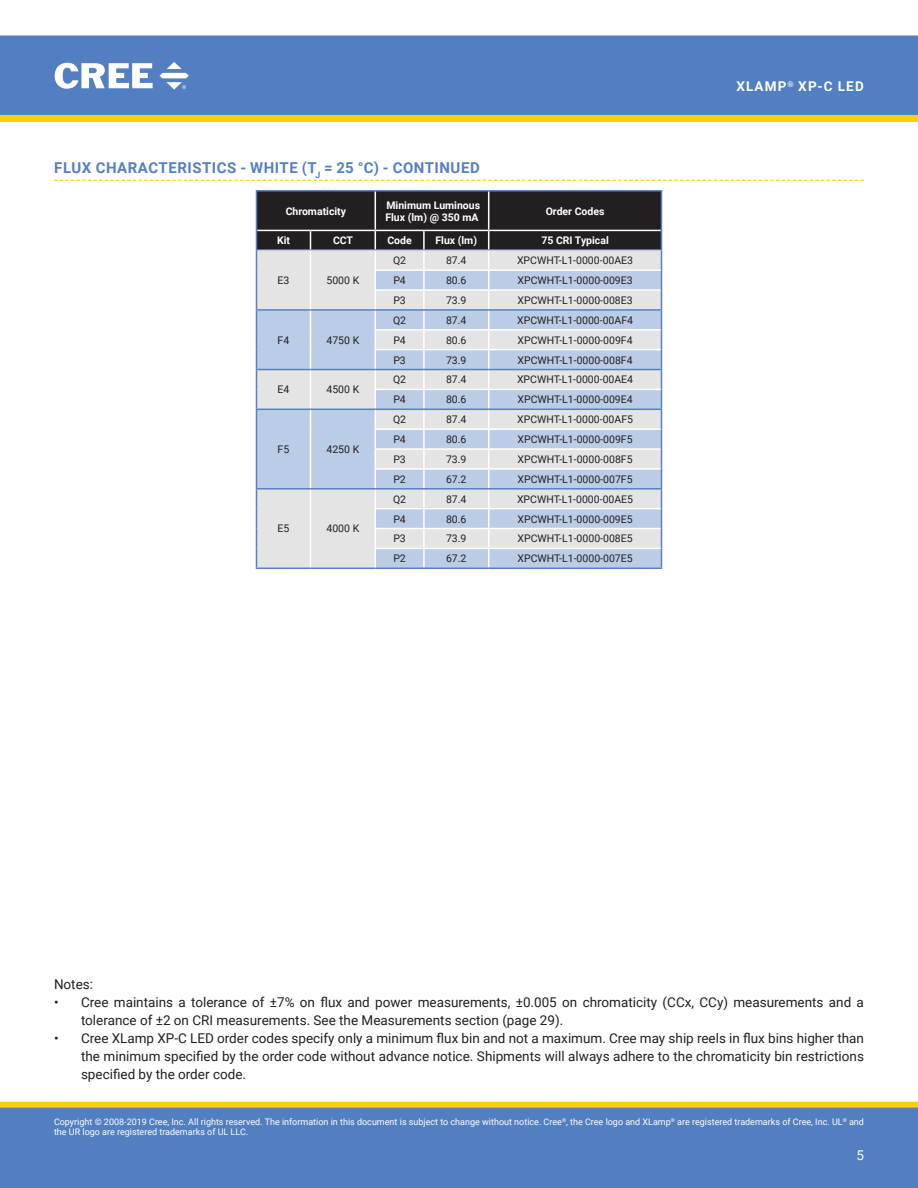
<style>
.page{position:relative;width:918px;height:1188px;background:#fff}
.page>*{position:absolute;margin:0;border:0;box-sizing:border-box;transform-origin:0 0}
.t1{font:700 15px "Roboto";letter-spacing:.035em;color:#5580c3}
.t2{font:13.5px/18px "Roboto";color:#231f20}
.t3{font:700 13.5px "Roboto";letter-spacing:.085em;color:#fff}
.t4{font:13.5px "Roboto";color:#fff}
.t5{font:10.5px "Roboto";color:#231f20}
.t6{font:700 10.5px/12px "Roboto";color:#fff}
.t7{font:9px/10.8px "Roboto";color:#fff}
</style>
<div class="page">
<div style="left:1px;top:36px;width:916px;height:78px;background:#527fc1"></div>
<div style="left:0;top:35px;width:918px;height:80px;border:1px solid #527fc1"></div>
<svg style="left:55px;top:63px;width:98px;height:26px"></svg>
<svg style="left:159px;top:62px;width:30px;height:28px"></svg>
<div style="left:1px;top:1102px;width:916px;height:6px;background:#fcce0b"></div>
<div style="left:0;top:1102px;width:918px;height:6px;border:1px solid #fcce0b"></div>
<div style="left:0;top:1108px;width:918px;height:80px;background:#527fc1"></div>
<svg style="left:0;top:115px;width:918px;height:7px;background:#fbce0d"></svg>
<svg style="left:54px;top:180px;width:810px;height:1px"></svg>
<hr style="left:375px;top:568px;width:49px;height:1px;background:#5580c3">
<hr style="left:424px;top:568px;width:65px;height:1px;background:#5580c3">
<hr style="left:489px;top:568px;width:173px;height:1px;background:#5580c3">
<hr style="left:256px;top:190px;width:54px;height:2px;background:#5580c3">
<hr style="left:310px;top:190px;width:65px;height:2px;background:#5580c3">
<hr style="left:375px;top:190px;width:49px;height:2px;background:#5580c3">
<hr style="left:424px;top:190px;width:65px;height:2px;background:#5580c3">
<hr style="left:489px;top:190px;width:173px;height:2px;background:#5580c3">
<hr style="left:256px;top:568px;width:54px;height:1px;background:#5580c3">
<hr style="left:310px;top:568px;width:65px;height:1px;background:#5580c3">
<svg style="left:256px;top:191px;width:406px;height:377px;background:#b5bcc8"></svg>
<h1 class="t1" style="left:54px;top:157px;width:427px">FLUX CHARACTERISTICS - WHITE (T<sub>J</sub> = 25 °C) - CONTINUED</h1>
<p class="t6" style="left:286px;top:204px;width:62px">Chromaticity</p>
<p class="t6" style="left:385px;top:198px;width:96px">Minimum Luminous<br>Flux (lm) @ 350 mA</p>
<p class="t6" style="left:546px;top:204px;width:60px">Order Codes</p>
<p class="t6" style="left:277px;top:234px;width:14px">Kit</p>
<p class="t6" style="left:333px;top:234px;width:22px">CCT</p>
<p class="t6" style="left:387px;top:234px;width:26px">Code</p>
<p class="t6" style="left:435px;top:234px;width:43px">Flux (lm)</p>
<p class="t6" style="left:541px;top:234px;width:69px">75 CRI Typical</p>
<p class="t5" style="left:278px;top:273px;width:13px">E3</p>
<p class="t5" style="left:327px;top:273px;width:34px">5000 K</p>
<p class="t5" style="left:393px;top:253px;width:15px">Q2</p>
<p class="t5" style="left:446px;top:253px;width:22px">87.4</p>
<p class="t5" style="left:517px;top:253px;width:118px">XPCWHT-L1-0000-00AE3</p>
<p class="t5" style="left:393px;top:273px;width:14px">P4</p>
<p class="t5" style="left:446px;top:273px;width:22px">80.6</p>
<p class="t5" style="left:518px;top:273px;width:117px">XPCWHT-L1-0000-009E3</p>
<p class="t5" style="left:393px;top:293px;width:14px">P3</p>
<p class="t5" style="left:446px;top:293px;width:22px">73.9</p>
<p class="t5" style="left:518px;top:293px;width:117px">XPCWHT-L1-0000-008E3</p>
<p class="t5" style="left:278px;top:333px;width:13px">F4</p>
<p class="t5" style="left:327px;top:333px;width:34px">4750 K</p>
<p class="t5" style="left:278px;top:382px;width:13px">E4</p>
<p class="t5" style="left:327px;top:382px;width:34px">4500 K</p>
<p class="t5" style="left:278px;top:442px;width:13px">F5</p>
<p class="t5" style="left:327px;top:442px;width:34px">4250 K</p>
<p class="t5" style="left:278px;top:521px;width:13px">E5</p>
<p class="t5" style="left:327px;top:521px;width:34px">4000 K</p>
<p class="t5" style="left:393px;top:313px;width:15px">Q2</p>
<p class="t5" style="left:446px;top:313px;width:22px">87.4</p>
<p class="t5" style="left:517px;top:313px;width:117px">XPCWHT-L1-0000-00AF4</p>
<p class="t5" style="left:393px;top:333px;width:14px">P4</p>
<p class="t5" style="left:446px;top:333px;width:22px">80.6</p>
<p class="t5" style="left:518px;top:333px;width:117px">XPCWHT-L1-0000-009F4</p>
<p class="t5" style="left:393px;top:352px;width:14px">P3</p>
<p class="t5" style="left:446px;top:352px;width:22px">73.9</p>
<p class="t5" style="left:518px;top:352px;width:117px">XPCWHT-L1-0000-008F4</p>
<p class="t5" style="left:393px;top:372px;width:15px">Q2</p>
<p class="t5" style="left:446px;top:372px;width:22px">87.4</p>
<p class="t5" style="left:517px;top:372px;width:118px">XPCWHT-L1-0000-00AE4</p>
<p class="t5" style="left:393px;top:392px;width:14px">P4</p>
<p class="t5" style="left:446px;top:392px;width:22px">80.6</p>
<p class="t5" style="left:518px;top:392px;width:117px">XPCWHT-L1-0000-009E4</p>
<p class="t5" style="left:393px;top:412px;width:15px">Q2</p>
<p class="t5" style="left:446px;top:412px;width:22px">87.4</p>
<p class="t5" style="left:517px;top:412px;width:117px">XPCWHT-L1-0000-00AF5</p>
<p class="t5" style="left:393px;top:432px;width:14px">P4</p>
<p class="t5" style="left:446px;top:432px;width:22px">80.6</p>
<p class="t5" style="left:518px;top:432px;width:117px">XPCWHT-L1-0000-009F5</p>
<p class="t5" style="left:393px;top:452px;width:14px">P3</p>
<p class="t5" style="left:446px;top:452px;width:22px">73.9</p>
<p class="t5" style="left:518px;top:452px;width:117px">XPCWHT-L1-0000-008F5</p>
<p class="t5" style="left:393px;top:472px;width:14px">P2</p>
<p class="t5" style="left:446px;top:472px;width:22px">67.2</p>
<p class="t5" style="left:518px;top:472px;width:117px">XPCWHT-L1-0000-007F5</p>
<p class="t5" style="left:393px;top:492px;width:15px">Q2</p>
<p class="t5" style="left:446px;top:492px;width:22px">87.4</p>
<p class="t5" style="left:517px;top:492px;width:118px">XPCWHT-L1-0000-00AE5</p>
<p class="t5" style="left:393px;top:511px;width:14px">P4</p>
<p class="t5" style="left:446px;top:511px;width:22px">80.6</p>
<p class="t5" style="left:518px;top:511px;width:117px">XPCWHT-L1-0000-009E5</p>
<p class="t5" style="left:393px;top:531px;width:14px">P3</p>
<p class="t5" style="left:446px;top:531px;width:22px">73.9</p>
<p class="t5" style="left:518px;top:531px;width:117px">XPCWHT-L1-0000-008E5</p>
<p class="t5" style="left:393px;top:551px;width:14px">P2</p>
<p class="t5" style="left:446px;top:551px;width:22px">67.2</p>
<p class="t5" style="left:518px;top:551px;width:117px">XPCWHT-L1-0000-007E5</p>
<p class="t3" style="left:736px;top:77px;width:129px">XLAMP<sup>®</sup> XP-C LED</p>
<p class="t2" style="left:54px;top:974px;width:41px">Notes:</p>
<p class="t2" style="left:81px;top:992px;width:784px;text-indent:-27px">• Cree maintains a tolerance of ±7% on flux and power measurements, ±0.005 on chromaticity (CCx, CCy) measurements and a tolerance of ±2 on CRI measurements. See the Measurements section (page 29).</p>
<p class="t2" style="left:81px;top:1028px;width:785px;text-align:justify;text-indent:-27px">• Cree XLamp XP-C LED order codes specify only a minimum flux bin and not a maximum. Cree may ship reels in flux bins higher than the minimum specified by the order code without advance notice. Shipments will always adhere to the chromaticity bin restrictions specified by the order code.</p>
<p class="t7" style="left:54px;top:1116px;width:812px">Copyright © 2008-2019 Cree, Inc. All rights reserved. The information in this document is subject to change without notice. Cree<sup>®</sup>, the Cree logo and XLamp<sup>®</sup> are registered trademarks of Cree, Inc. UL<sup>®</sup> and the UR logo are registered trademarks of UL LLC.</p>
<p class="t4" style="left:856px;top:1145px;width:9px">5</p>
</div>
